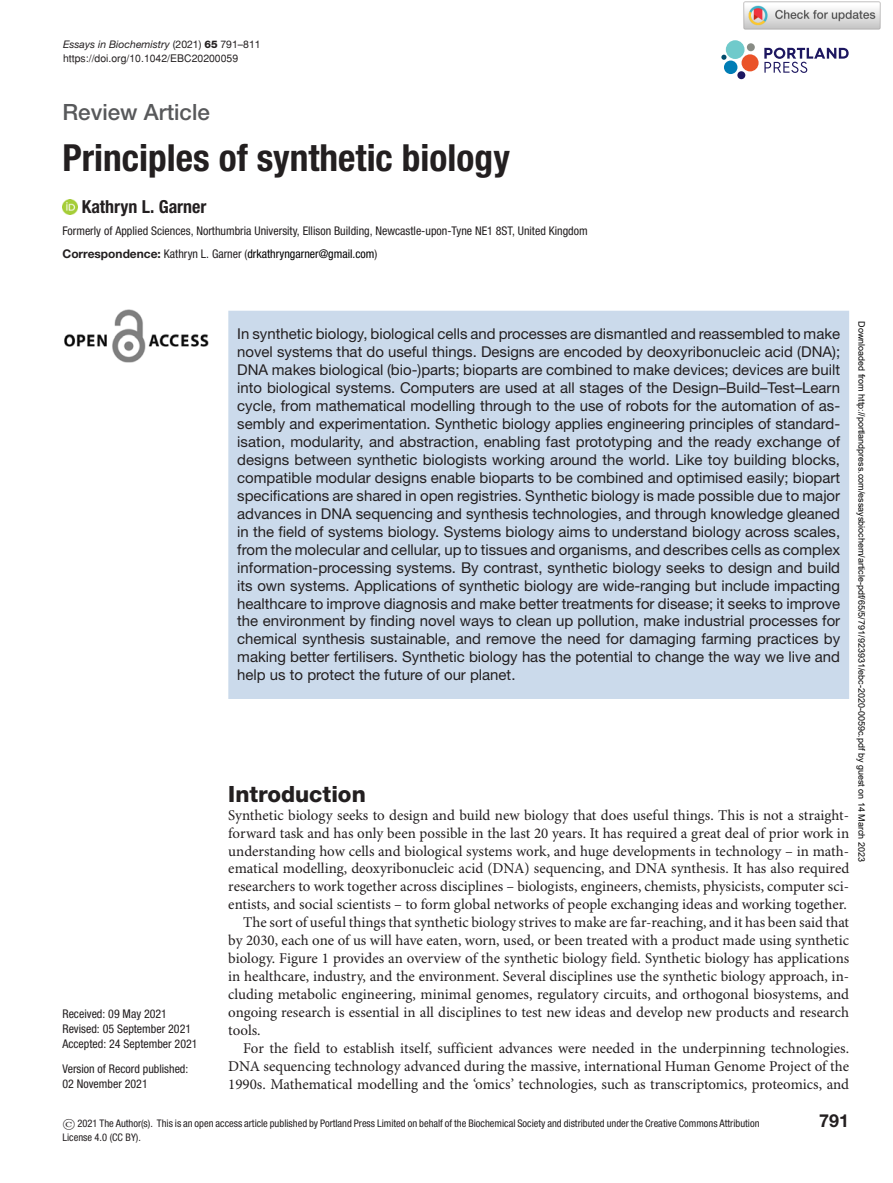
<style>
.page{position:relative;width:893px;height:1183px;background:#fff}
.page>*{position:absolute;margin:0;border:0;box-sizing:border-box;transform-origin:0 0}
.t1{font:700 condensed 37.35px "Helvetica Neue LT Std";color:#231f20}
.t2{font:500 22.35px "Helvetica Neue LT Std";color:#58595b}
.t3{font:800 22.35px "Helvetica Neue LT Std";color:#231f20}
.t4{font:700 condensed 18px "Helvetica Neue LT Std";color:#231f20}
.t5{font:700 18px "Helvetica Neue LT Std";color:#231f20}
.t6{font:15px/18px "Helvetica Neue LT Std";color:#231f20;text-align:justify}
.t7{font:15px "Minion Pro";color:#231f20}
.t8{font:condensed 12px/15px "Helvetica Neue LT Std";color:#231f20}
.t9{font:condensed 10.5px/13.5px "Helvetica Neue LT Std";color:#231f20}
.t10{font:italic 10.5px "Helvetica Neue LT Std";color:#231f20}
.t11{font:10.5px "Helvetica";color:#231f20}
.t12{font:9px "Arial";color:#000}
.s1{font-style:normal}
.s2{font-weight:800;font-style:normal}
.s3{font-weight:700;font-stretch:normal}
.s4{color:#000}
.s5{font-family:"SFRM0700";font-stretch:normal}
</style>
<div class="page">
<svg style="left:764px;top:48px;width:85px;height:25px"></svg>
<div style="left:726px;top:40px;width:18px;height:19px;background:#70cacb;border-radius:50%"></div>
<div style="left:741px;top:54px;width:18px;height:17px;background:#ea5329;border-radius:50%"></div>
<div style="left:724px;top:60px;width:13px;height:14px;background:#007db5;border-radius:50%"></div>
<div style="left:737px;top:71px;width:8px;height:8px;background:#1d1760;border-radius:50%"></div>
<div style="left:747px;top:43px;width:8px;height:8px;background:#888c85;border-radius:50%"></div>
<svg style="left:721px;top:55px;width:5px;height:5px"></svg>
<img style="left:62px;top:199px;width:16px;height:15px">
<img style="left:64px;top:309px;width:145px;height:53px">
<div style="left:228px;top:310px;width:621px;height:388px;background:#cbdaeb"></div>
<img style="left:743px;top:1px;width:138px;height:29px">
<p class="t10" style="left:63px;top:40px;width:199px">Essays in Biochemistry <span class="s1">(2021)</span> <span class="s2">65</span> <span class="s1">791–811</span></p>
<p class="t11" style="left:63px;top:54px;width:177px">https://doi.org/10.1042/EBC20200059</p>
<h2 class="t2" style="left:62px;top:104px;width:149px">Review Article</h2>
<h1 class="t1" style="left:62px;top:144px;width:449px">Principles of synthetic biology</h1>
<p class="t4" style="left:82px;top:200px;width:126px">Kathryn L. Garner</p>
<p class="t8" style="left:62px;top:221px;width:527px;line-height:22.4px">Formerly of Applied Sciences, Northumbria University, Ellison Building, Newcastle-upon-Tyne NE1 8ST, United Kingdom<br><span class="s3">Correspondence:</span> Kathryn L. Garner (<span class="s4">drkathryngarner@gmail.com</span>)</p>
<p class="t12" style="left:865px;top:321px;width:542px;rotate:90deg">Downloaded from http://portlandpress.com/essaysbiochem/article-pdf/65/5/791/923931/ebc-2020-0059c.pdf by guest on 14 March 2023</p>
<p class="t6" style="left:237px;top:326px;width:604px">In synthetic biology, biological cells and processes are dismantled and reassembled to make novel systems that do useful things. Designs are encoded by deoxyribonucleic acid (DNA); DNA makes biological (bio-)parts; bioparts are combined to make devices; devices are built into biological systems. Computers are used at all stages of the Design–Build–Test–Learn cycle, from mathematical modelling through to the use of robots for the automation of as&shy;sembly and experimentation. Synthetic biology applies engineering principles of standard&shy;isation, modularity, and abstraction, enabling fast prototyping and the ready exchange of designs between synthetic biologists working around the world. Like toy building blocks, compatible modular designs enable bioparts to be combined and optimised easily; biopart specifications are shared in open registries. Synthetic biology is made possible due to major advances in DNA sequencing and synthesis technologies, and through knowledge gleaned in the field of systems biology. Systems biology aims to understand biology across scales, from the molecular and cellular, up to tissues and organisms, and describes cells as complex information-processing systems. By contrast, synthetic biology seeks to design and build its own systems. Applications of synthetic biology are wide-ranging but include impacting healthcare to improve diagnosis and make better treatments for disease; it seeks to improve the environment by finding novel ways to clean up pollution, make industrial processes for chemical synthesis sustainable, and remove the need for damaging farming practices by making better fertilisers. Synthetic biology has the potential to change the way we live and help us to protect the future of our planet.</p>
<h2 class="t3" style="left:228px;top:785px;width:139px">Introduction</h2>
<p class="t7" style="left:228px;top:808px;width:622px">Synthetic biology seeks to design and build new biology that does useful things. This is not a straight-</p>
<p class="t7" style="left:228px;top:826px;width:622px">forward task and has only been possible in the last 20 years. It has required a great deal of prior work in</p>
<p class="t7" style="left:228px;top:844px;width:622px">understanding how cells and biological systems work, and huge developments in technology – in math-</p>
<p class="t7" style="left:228px;top:862px;width:622px">ematical modelling, deoxyribonucleic acid (DNA) sequencing, and DNA synthesis. It has also required</p>
<p class="t7" style="left:228px;top:880px;width:622px">researchers to work together across disciplines – biologists, engineers, chemists, physicists, computer sci-</p>
<p class="t7" style="left:228px;top:898px;width:620px">entists, and social scientists – to form global networks of people exchanging ideas and working together.</p>
<p class="t7" style="left:243px;top:916px;width:607px">The sort of useful things that synthetic biology strives to make are far-reaching, and it has been said that</p>
<p class="t7" style="left:228px;top:934px;width:622px">by 2030, each one of us will have eaten, worn, used, or been treated with a product made using synthetic</p>
<p class="t7" style="left:228px;top:952px;width:622px">biology. Figure 1 provides an overview of the synthetic biology field. Synthetic biology has applications</p>
<p class="t7" style="left:228px;top:970px;width:622px">in healthcare, industry, and the environment. Several disciplines use the synthetic biology approach, in-</p>
<p class="t7" style="left:228px;top:987px;width:622px">cluding metabolic engineering, minimal genomes, regulatory circuits, and orthogonal biosystems, and</p>
<p class="t7" style="left:228px;top:1005px;width:622px">ongoing research is essential in all disciplines to test new ideas and develop new products and research</p>
<p class="t7" style="left:228px;top:1023px;width:34px">tools.</p>
<p class="t7" style="left:243px;top:1041px;width:607px">For the field to establish itself, sufficient advances were needed in the underpinning technologies.</p>
<p class="t7" style="left:228px;top:1059px;width:622px">DNA sequencing technology advanced during the massive, international Human Genome Project of the</p>
<p class="t7" style="left:228px;top:1077px;width:622px">1990s. Mathematical modelling and the ‘omics’ technologies, such as transcriptomics, proteomics, and</p>
<p class="t9" style="left:62px;top:1117px;width:698px"><span class="s5">©</span> 2021 The Author(s). This is an open access article published by Portland Press Limited on behalf of the Biochemical Society and distributed under the Creative Commons Attribution<br>License 4.0 (CC BY).</p>
<p class="t5" style="left:819px;top:1113px;width:31px">791</p>
<p class="t8" style="left:62px;top:1006px;width:137px">Received: 09 May 2021<br>Revised: 05 September 2021<br>Accepted: 24 September 2021</p>
<p class="t8" style="left:62px;top:1062px;width:127px">Version of Record published:<br>02 November 2021</p>
</div>
